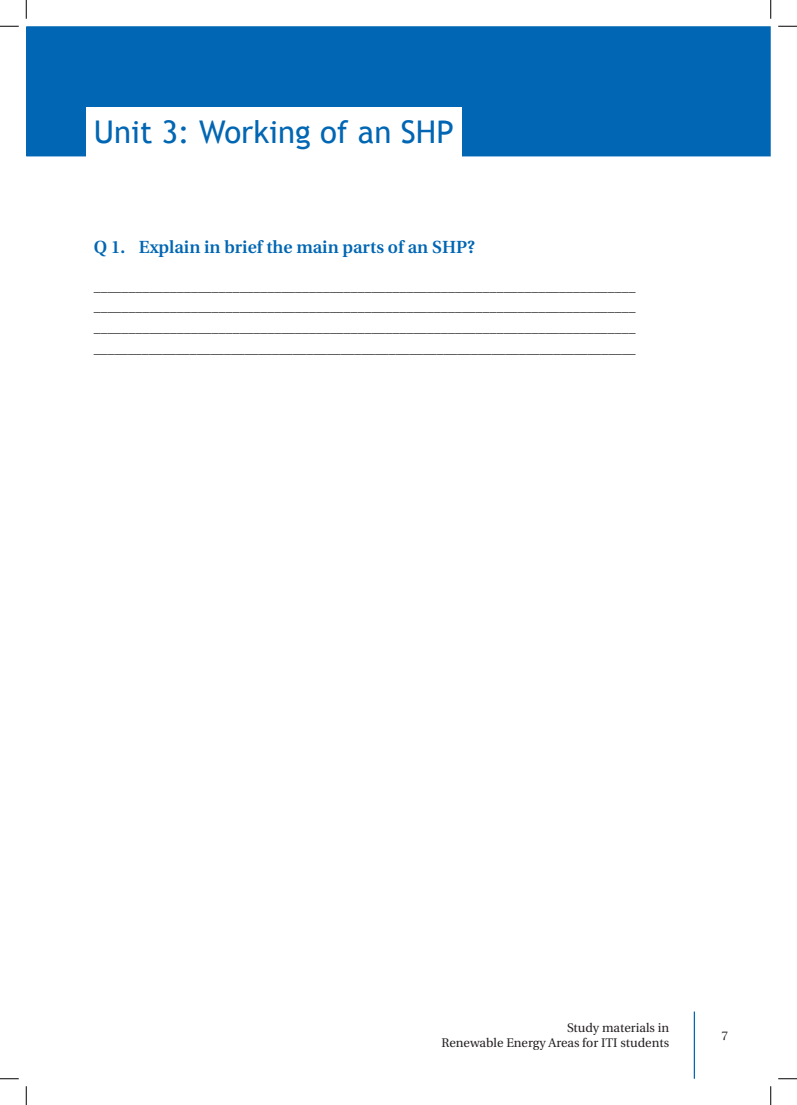
<style>
.page{position:relative;width:797px;height:1105px;background:#fff}
.page>*{position:absolute;margin:0;border:0;box-sizing:border-box;transform-origin:0 0}
.t1{font:31.25px "Trebuchet MS";color:#0166b3}
.t2{font:600 17.5px "Utopia";color:#0166b3}
.t3{font:13.75px/20.6px "Utopia";color:#231f20;text-align:justify}
.t4{font:12.5px/15px "Utopia";color:#231f20;text-align:right}
</style>
<div class="page">
<hr style="left:693px;top:1011px;width:2px;height:68px;background:#0166b3">
<div style="left:27px;top:27px;width:743px;height:129px;background:#0166b3"></div>
<div style="left:26px;top:26px;width:744px;height:130px;border:1px solid #0166b3"></div>
<div style="left:86px;top:107px;width:376px;height:53px;background:#fff"></div>
<svg style="left:0;top:25px;width:19px;height:2px"></svg>
<svg style="left:778px;top:25px;width:19px;height:2px"></svg>
<svg style="left:0;top:1078px;width:19px;height:1px"></svg>
<svg style="left:778px;top:1078px;width:19px;height:1px"></svg>
<svg style="left:25px;top:0;width:2px;height:19px"></svg>
<svg style="left:25px;top:1086px;width:2px;height:19px"></svg>
<svg style="left:770px;top:0;width:1px;height:19px"></svg>
<svg style="left:770px;top:1086px;width:1px;height:19px"></svg>
<h1 class="t1" style="left:94px;top:113px;width:361px">Unit 3: Working of an SHP</h1>
<p class="t2" style="left:94px;top:237px;width:382px">Q 1. Explain in brief the main parts of an SHP?</p>
<p class="t3" style="left:94px;top:276px;width:543px">______________________________________________________________________________ ______________________________________________________________________________ ______________________________________________________________________________ _______________________________________________________________________________</p>
<p class="t4" style="left:441px;top:1020px;width:229px">Study materials in<br>Renewable Energy Areas for ITI students</p>
<p class="t4" style="left:721px;top:1028px;width:8px">7</p>
</div>
